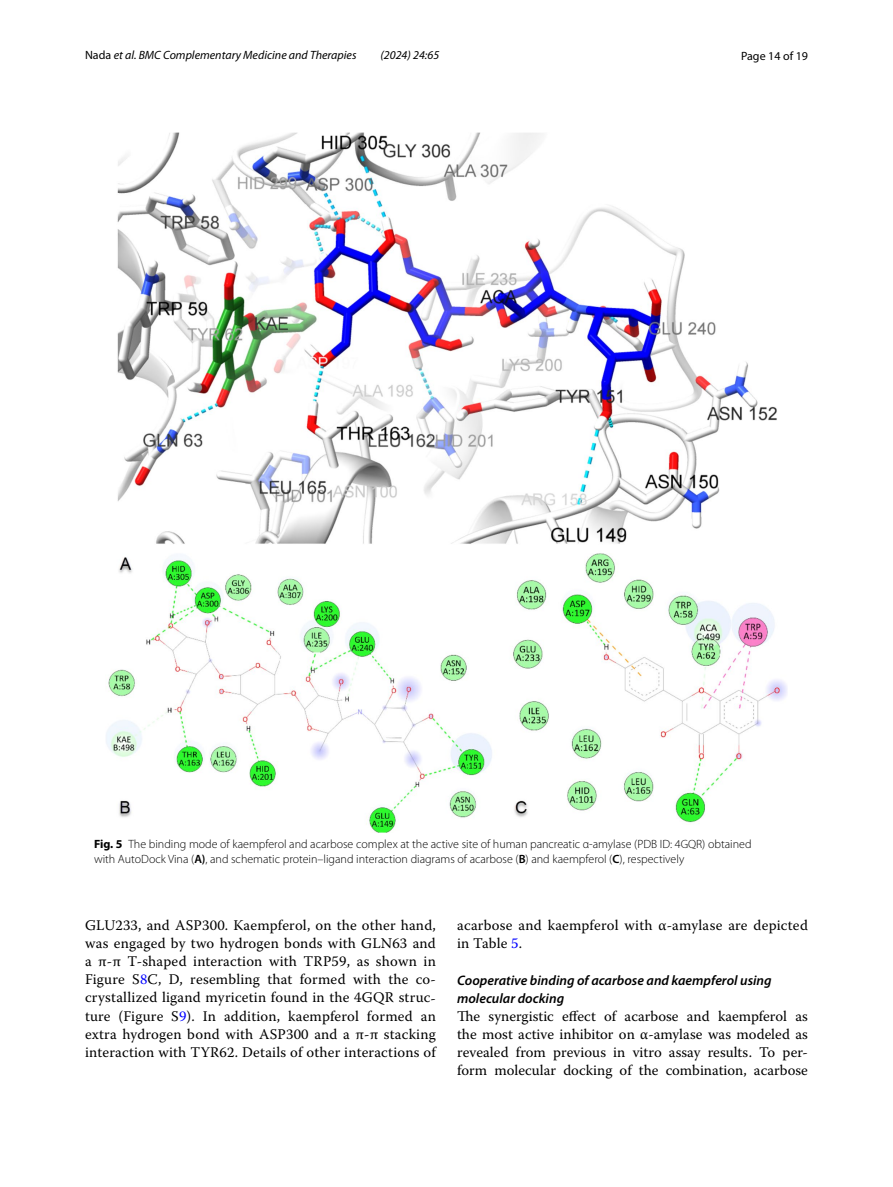
<style>
.page{position:relative;width:893px;height:1187px;background:#fff}
.page>*{position:absolute;margin:0;border:0;box-sizing:border-box;transform-origin:0 0}
.t1{font:14.7px/18px "Warnock Pro";letter-spacing:.015em;color:#000;text-align:justify}
.t2{font:italic 600 13.8px/18px "Myriad Pro";color:#000}
.t3{font:300 12px/15px "Myriad Pro";color:#000}
.t4{font:italic 12px "Myriad Pro";color:#000}
.t5{font:12px "Myriad Pro";color:#000}
.s1{font-style:normal}
.s2{font-weight:700}
.s3{font-weight:600}
.s4{color:#00f}
</style>
<div class="page">
<img style="left:106px;top:133px;width:681px;height:699px">
<p class="t4" style="left:85px;top:48px;width:273px"><span class="s1">Nada</span> et al. BMC Complementary Medicine and Therapies</p>
<p class="t4" style="left:380px;top:48px;width:60px">(2024) 24:65</p>
<p class="t5" style="left:741px;top:48px;width:68px">Page 14 of 19</p>
<p class="t3" style="left:94px;top:836px;width:659px"><span class="s2">Fig. 5</span> The binding mode of kaempferol and acarbose complex at the active site of human pancreatic α-amylase (PDB ID: 4GQR) obtained with AutoDock Vina (<span class="s3">A)</span>, and schematic protein–ligand interaction diagrams of acarbose (<span class="s3">B</span>) and kaempferol (<span class="s3">C</span>), respectively</p>
<p class="t1" style="left:85px;top:916px;width:352px">GLU233, and ASP300. Kaempferol, on the other hand, was engaged by two hydrogen bonds with GLN63 and a π-π T-shaped interaction with TRP59, as shown in Figure S<span class="s4">8</span>C, D, resembling that formed with the co&shy;crystallized ligand myricetin found in the 4GQR struc&shy;ture (Figure S<span class="s4">9</span>). In addition, kaempferol formed an extra hydrogen bond with ASP300 and a π-π stacking interaction with TYR62. Details of other interactions of</p>
<p class="t1" style="left:457px;top:916px;width:352px">acarbose and kaempferol with α-amylase are depicted in Table <span class="s4">5</span>.</p>
<p class="t2" style="left:457px;top:970px;width:316px">Cooperative binding of acarbose and kaempferol using molecular docking</p>
<p class="t1" style="left:457px;top:1006px;width:352px">The synergistic effect of acarbose and kaempferol as the most active inhibitor on α-amylase was modeled as revealed from previous in vitro assay results. To per&shy;form molecular docking of the combination, acarbose</p>
</div>
